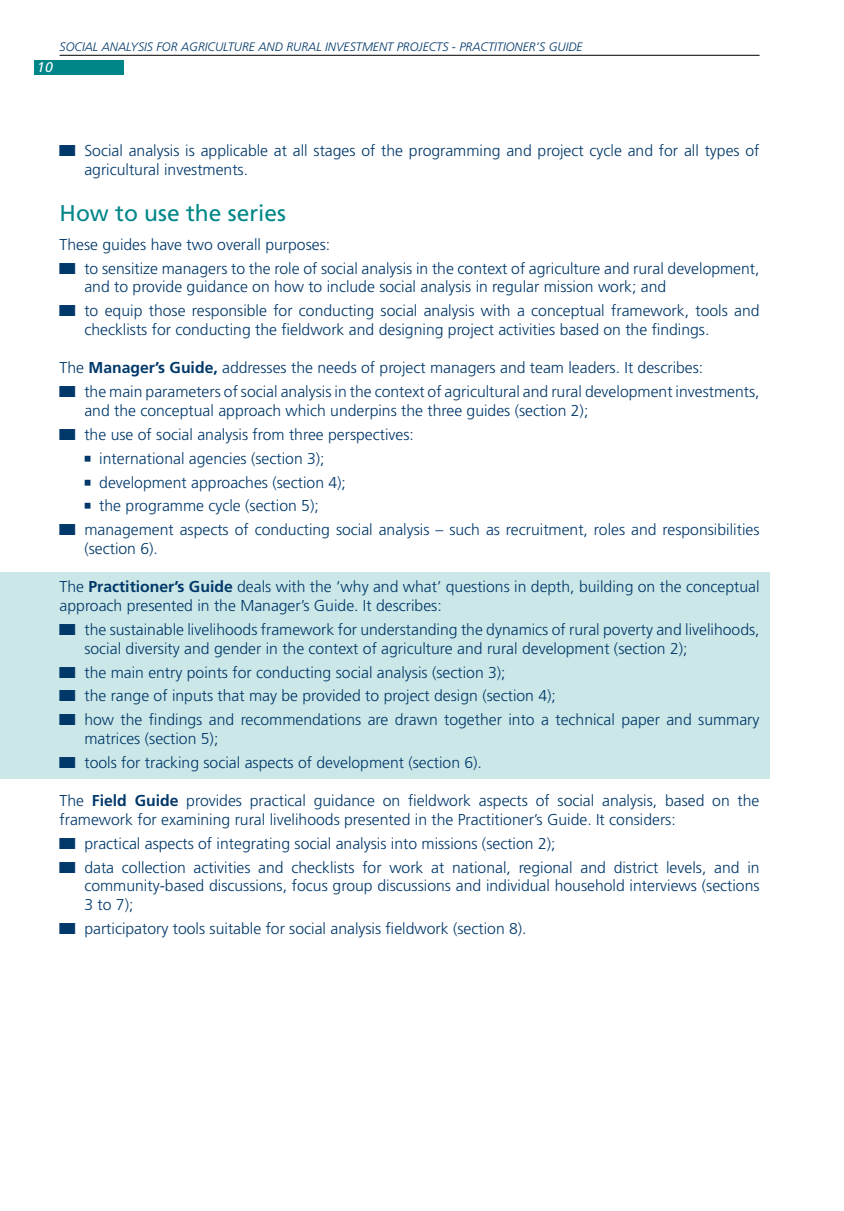
<style>
.page{position:relative;width:844px;height:1211px;background:#fff}
.page>*{position:absolute;margin:0;border:0;box-sizing:border-box;transform-origin:0 0}
.t1{font:22.75px "Frutiger LT Std";color:#008688}
.t2{font:300 15.75px/23.8px "Frutiger LT Std";color:#00386a}
.t3{font:italic 14px "Frutiger LT Std";color:#fff}
.t4{font:italic 300 12.25px "Frutiger LT Std";color:#00386a}
.s1{font-weight:700}
</style>
<div class="page">
<div style="left:35px;top:60px;width:89px;height:14px;background:#008688"></div>
<hr style="left:60px;top:55px;width:699px;height:1px;background:#000">
<div style="left:0;top:572px;width:769px;height:207px;background:#cce7e7"></div>
<p class="t4" style="left:60px;top:40px;width:524px">SOCIAL ANALYSIS FOR AGRICULTURE AND RURAL INVESTMENT PROJECTS - PRACTITIONER’S GUIDE</p>
<p class="t3" style="left:37px;top:59px;width:17px">10</p>
<p class="t2" style="left:84px;top:141px;width:676px;line-height:18.9px">Social analysis is applicable at all stages of the programming and project cycle and for all types of agricultural investments.</p>
<p class="t1" style="left:60px;top:199px;width:228px">How to use the series</p>
<p class="t2" style="left:84px;top:232px;width:676px;text-indent:-25px">These guides have two overall purposes:<br>to sensitize managers to the role of social analysis in the context of agriculture and rural development,</p>
<p class="t2" style="left:84px;top:275px;width:676px">and to provide guidance on how to include social analysis in regular mission work; and<br>to equip those responsible for conducting social analysis with a conceptual framework, tools and</p>
<p class="t2" style="left:84px;top:318px;width:626px">checklists for conducting the fieldwork and designing project activities based on the findings.</p>
<p class="t2" style="left:84px;top:356px;width:676px;text-indent:-25px">The <span class="s1">Manager’s Guide,</span> addresses the needs of project managers and team leaders. It describes:<br>the main parameters of social analysis in the context of agricultural and rural development investments,</p>
<p class="t2" style="left:84px;top:399px;width:505px">and the conceptual approach which underpins the three guides (section 2);</p>
<p class="t2" style="left:84px;top:422px;width:331px">the use of social analysis from three perspectives:</p>
<p class="t2" style="left:99px;top:446px;width:227px">international agencies (section 3);</p>
<p class="t2" style="left:99px;top:470px;width:248px">development approaches (section 4);</p>
<p class="t2" style="left:99px;top:494px;width:221px">the programme cycle (section 5);</p>
<p class="t2" style="left:84px;top:518px;width:676px">management aspects of conducting social analysis – such as recruitment, roles and responsibilities</p>
<p class="t2" style="left:84px;top:537px;width:75px">(section 6).</p>
<p class="t2" style="left:60px;top:577px;width:701px;line-height:18.9px">The <span class="s1">Practitioner’s Guide</span> deals with the ‘why and what’ questions in depth, building on the conceptual approach presented in the Manager’s Guide. It describes:</p>
<p class="t2" style="left:84px;top:620px;width:676px;line-height:18.9px">the sustainable livelihoods framework for understanding the dynamics of rural poverty and livelihoods, social diversity and gender in the context of agriculture and rural development (section 2);</p>
<p class="t2" style="left:84px;top:660px;width:676px">the main entry points for conducting social analysis (section 3);<br>the range of inputs that may be provided to project design (section 4);<br>how the findings and recommendations are drawn together into a technical paper and summary</p>
<p class="t2" style="left:84px;top:727px;width:399px">matrices (section 5);<br>tools for tracking social aspects of development (section 6).</p>
<p class="t2" style="left:60px;top:791px;width:701px;line-height:18.9px">The <span class="s1">Field Guide</span> provides practical guidance on fieldwork aspects of social analysis, based on the framework for examining rural livelihoods presented in the Practitioner’s Guide. It considers:</p>
<p class="t2" style="left:84px;top:831px;width:676px">practical aspects of integrating social analysis into missions (section 2);<br>data collection activities and checklists for work at national, regional and district levels, and in</p>
<p class="t2" style="left:84px;top:876px;width:676px;line-height:18.9px">community-based discussions, focus group discussions and individual household interviews (sections<br>3 to 7);</p>
<p class="t2" style="left:84px;top:917px;width:443px">participatory tools suitable for social analysis fieldwork (section 8).</p>
</div>
